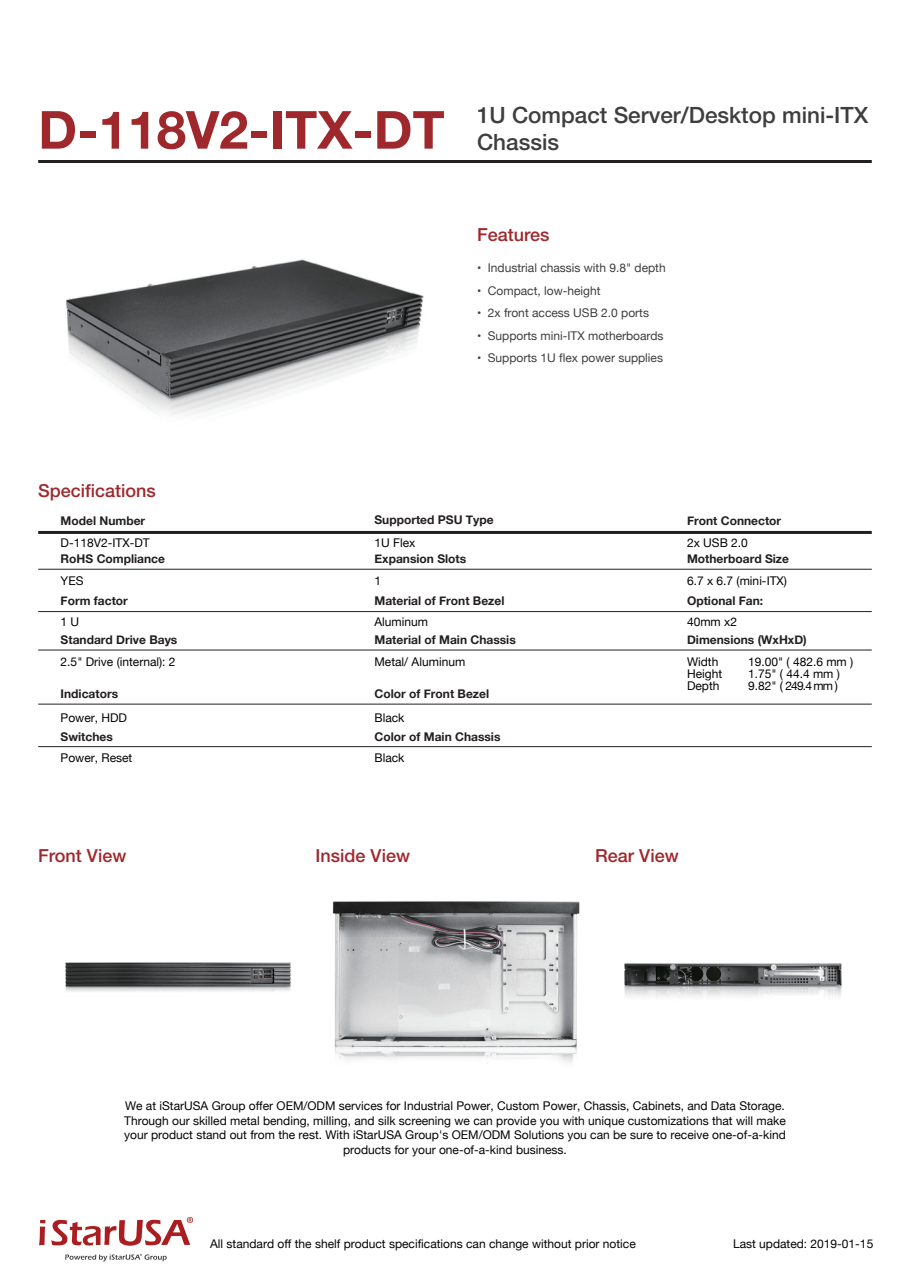
<style>
.page{position:relative;width:910px;height:1280px;background:#fff}
.page>*{position:absolute;margin:0;border:0;box-sizing:border-box;transform-origin:0 0}
.t1{font:700 52.5px "Helvetica Neue";color:#9f282d}
.t2{font:500 22.5px/27px "Helvetica Neue";color:#3e3e3f}
.t3{font:500 18px "Helvetica Neue";color:#9f282d}
.t4{font:12px/12px "Helvetica Neue";color:#030303}
.t5{font:700 12px "Helvetica Neue";color:#231f20}
.t6{font:12px "Helvetica Neue";color:#3e3e3f}
</style>
<div class="page">
<hr style="left:38px;top:160px;width:834px;height:3px;background:#231f20">
<hr style="left:38px;top:531px;width:834px;height:3px;background:#231f20">
<hr style="left:38px;top:569px;width:834px;height:1px;background:#231f20">
<hr style="left:38px;top:611px;width:834px;height:1px;background:#231f20">
<hr style="left:38px;top:650px;width:834px;height:1px;background:#231f20">
<hr style="left:38px;top:704px;width:834px;height:1px;background:#231f20">
<hr style="left:38px;top:746px;width:834px;height:1px;background:#231f20">
<img style="left:65px;top:962px;width:226px;height:30px">
<img style="left:332px;top:901px;width:248px;height:163px">
<img style="left:65px;top:259px;width:359px;height:156px">
<img style="left:624px;top:963px;width:218px;height:34px">
<svg style="left:39px;top:1220px;width:6px;height:25px"></svg>
<svg style="left:51px;top:1217px;width:142px;height:29px"></svg>
<svg style="left:65px;top:1254px;width:102px;height:7px"></svg>
<h1 class="t1" style="left:38px;top:97px;width:408px">D-118V2-ITX-DT</h1>
<h2 class="t2" style="left:477px;top:101px;width:393px">1U Compact Server/Desktop mini-ITX<br>Chassis</h2>
<h3 class="t3" style="left:477px;top:224px;width:74px">Features</h3>
<p class="t6" style="left:477px;top:259px;width:190px">• Industrial chassis with 9.8" depth</p>
<p class="t6" style="left:477px;top:282px;width:125px">• Compact, low-height</p>
<p class="t6" style="left:477px;top:304px;width:174px">• 2x front access USB 2.0 ports</p>
<p class="t6" style="left:477px;top:327px;width:188px">• Supports mini-ITX motherboards</p>
<p class="t6" style="left:477px;top:349px;width:187px">• Supports 1U flex power supplies</p>
<h3 class="t3" style="left:38px;top:480px;width:119px">Specifications</h3>
<p class="t5" style="left:61px;top:513px;width:86px">Model Number</p>
<p class="t5" style="left:61px;top:551px;width:106px">RoHS Compliance</p>
<p class="t4" style="left:61px;top:537px;width:91px">D-118V2-ITX-DT</p>
<p class="t4" style="left:61px;top:576px;width:24px">YES</p>
<p class="t5" style="left:61px;top:593px;width:69px">Form factor</p>
<p class="t4" style="left:61px;top:616px;width:20px">1 U</p>
<p class="t5" style="left:61px;top:632px;width:118px">Standard Drive Bays</p>
<p class="t4" style="left:61px;top:656px;width:116px">2.5" Drive (internal): 2</p>
<p class="t5" style="left:375px;top:513px;width:121px">Supported PSU Type</p>
<p class="t5" style="left:375px;top:551px;width:93px">Expansion Slots</p>
<p class="t4" style="left:375px;top:537px;width:42px">1U Flex</p>
<p class="t4" style="left:375px;top:576px;width:8px">1</p>
<p class="t5" style="left:375px;top:593px;width:131px">Material of Front Bezel</p>
<p class="t4" style="left:375px;top:616px;width:55px">Aluminum</p>
<p class="t4" style="left:375px;top:656px;width:92px">Metal/ Aluminum</p>
<p class="t5" style="left:375px;top:632px;width:143px">Material of Main Chassis</p>
<p class="t5" style="left:375px;top:686px;width:116px">Color of Front Bezel</p>
<p class="t4" style="left:375px;top:712px;width:31px">Black</p>
<p class="t5" style="left:61px;top:686px;width:59px">Indicators</p>
<p class="t4" style="left:61px;top:712px;width:68px">Power, HDD</p>
<p class="t4" style="left:61px;top:752px;width:73px">Power, Reset</p>
<p class="t4" style="left:375px;top:752px;width:31px">Black</p>
<p class="t5" style="left:61px;top:729px;width:54px">Switches</p>
<p class="t5" style="left:375px;top:729px;width:127px">Color of Main Chassis</p>
<p class="t5" style="left:687px;top:513px;width:96px">Front Connector</p>
<p class="t4" style="left:687px;top:537px;width:62px">2x USB 2.0</p>
<p class="t5" style="left:687px;top:551px;width:103px">Motherboard Size</p>
<p class="t4" style="left:687px;top:576px;width:102px">6.7 x 6.7 (mini-ITX)</p>
<p class="t5" style="left:687px;top:593px;width:78px">Optional Fan:</p>
<p class="t4" style="left:687px;top:616px;width:52px">40mm x2</p>
<p class="t5" style="left:687px;top:632px;width:121px">Dimensions (WxHxD)</p>
<p class="t4" style="left:687px;top:656px;width:37px">Width<br>Height<br>Depth</p>
<p class="t4" style="left:748px;top:656px;width:107px">19.00" ( 482.6 mm )<br>1.75" ( 44.4 mm )<br>9.82" ( 249.4 mm )</p>
<h3 class="t3" style="left:38px;top:845px;width:90px">Front View</h3>
<h3 class="t3" style="left:316px;top:845px;width:96px">Inside View</h3>
<h3 class="t3" style="left:595px;top:845px;width:85px">Rear View</h3>
<p class="t4" style="left:124px;top:1100px;width:663px;line-height:14.4px;text-align:center">We at iStarUSA Group offer OEM/ODM services for Industrial Power, Custom Power, Chassis, Cabinets, and Data Storage.<br>Through our skilled metal bending, milling, and silk screening we can provide you with unique customizations that will make your product stand out from the rest. With iStarUSA Group's OEM/ODM Solutions you can be sure to receive one-of-a-kind products for your one-of-a-kind business.</p>
<p class="t4" style="left:210px;top:1239px;width:427px">All standard off the shelf product specifications can change without prior notice</p>
<p class="t4" style="left:733px;top:1239px;width:142px">Last updated: 2019-01-15</p>
</div>
